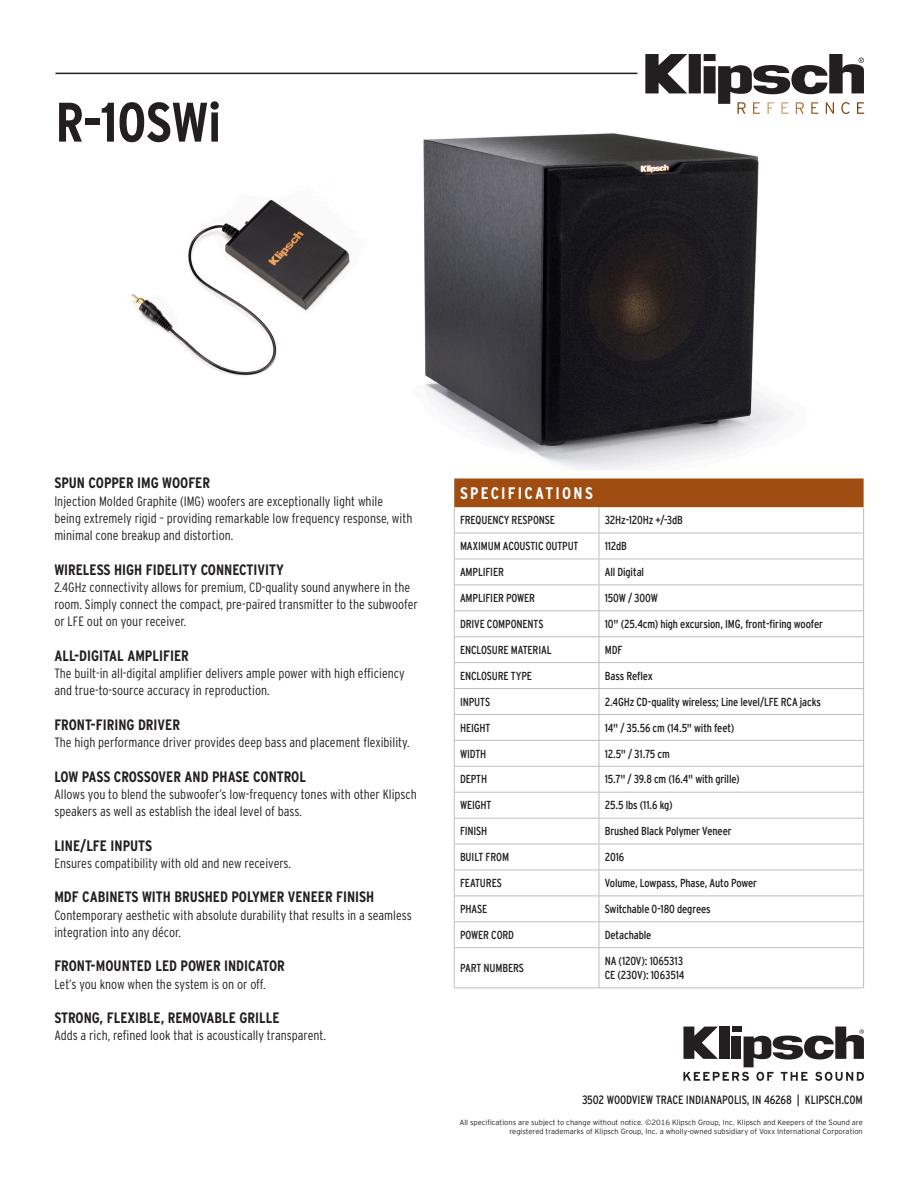
<style>
.page{position:relative;width:918px;height:1188px;background:#fff}
.page>*{position:absolute;margin:0;border:0;box-sizing:border-box;transform-origin:0 0}
.Serie_-_Black_Left{font:700 condensed 55.5px "Interstate";letter-spacing:-.01em;color:#231f20}
.Spec___Bold{font:700 condensed 16.65px "Interstate";letter-spacing:.135em;color:#fff}
.t1{font:700 condensed 15px "Interstate";color:#231f20}
.t2{font:300 condensed 13.5px/17.2px "Interstate";color:#231f20}
.t3{font:condensed 12px "Interstate";letter-spacing:-.005em;color:#231f20}
.Spec___Bold-2{font:condensed 11.55px "Interstate";letter-spacing:-.01em;color:#231f20}
.t4{font:300 7.5px/9px "Interstate";color:#231f20;text-align:right}
</style>
<div class="page">
<img style="left:423px;top:133px;width:361px;height:381px">
<hr style="left:56px;top:73px;width:581px;height:1px;background:#231f20">
<svg style="left:683px;top:1027px;width:181px;height:54px"></svg>
<svg style="left:645px;top:54px;width:219px;height:60px"></svg>
<svg style="left:600px;top:948px;width:263px;height:40px"></svg>
<hr style="left:454px;top:948px;width:1px;height:40px;background:#bcbdc0">
<hr style="left:599px;top:948px;width:1px;height:40px;background:#bcbdc0">
<hr style="left:863px;top:948px;width:1px;height:40px;background:#bcbdc0">
<hr style="left:454px;top:947px;width:145px;height:1px;background:#bcbdc0">
<hr style="left:599px;top:947px;width:265px;height:1px;background:#bcbdc0">
<hr style="left:454px;top:988px;width:145px;height:1px;background:#bcbdc0">
<hr style="left:599px;top:988px;width:265px;height:1px;background:#bcbdc0">
<svg style="left:454px;top:478px;width:410px;height:469px"></svg>
<hr style="left:599px;top:559px;width:265px;height:1px;background:#bcbdc0">
<img style="left:131px;top:199px;width:219px;height:177px">
<p class="Serie_-_Black_Left" style="left:56px;top:91px;width:167px">R-10SWi</p>
<p class="t1" style="left:54px;top:475px;width:157px">SPUN COPPER IMG WOOFER</p>
<p class="t2" style="left:54px;top:492px;width:360px">Injection Molded Graphite (IMG) woofers are exceptionally light while being extremely rigid – providing remarkable low frequency response, with minimal cone breakup and distortion.</p>
<p class="t1" style="left:54px;top:561px;width:231px">WIRELESS HIGH FIDELITY CONNECTIVITY</p>
<p class="t2" style="left:54px;top:578px;width:365px">2.4GHz connectivity allows for premium, CD-quality sound anywhere in the room. Simply connect the compact, pre-paired transmitter to the subwoofer or LFE out on your receiver.</p>
<p class="t1" style="left:54px;top:647px;width:136px">ALL-DIGITAL AMPLIFIER</p>
<p class="t2" style="left:54px;top:665px;width:352px">The built-in all-digital amplifier delivers ample power with high efficiency and true-to-source accuracy in reproduction.</p>
<p class="t1" style="left:54px;top:716px;width:127px">FRONT-FIRING DRIVER</p>
<p class="t2" style="left:54px;top:734px;width:357px">The high performance driver provides deep bass and placement flexibility.</p>
<p class="t1" style="left:54px;top:768px;width:253px">LOW PASS CROSSOVER AND PHASE CONTROL</p>
<p class="t2" style="left:54px;top:785px;width:364px">Allows you to blend the subwoofer’s low-frequency tones with other Klipsch speakers as well as establish the ideal level of bass.</p>
<p class="t1" style="left:54px;top:837px;width:99px">LINE/LFE INPUTS</p>
<p class="t2" style="left:54px;top:854px;width:238px">Ensures compatibility with old and new receivers.</p>
<p class="t1" style="left:54px;top:889px;width:322px">MDF CABINETS WITH BRUSHED POLYMER VENEER FINISH</p>
<p class="t2" style="left:54px;top:906px;width:359px">Contemporary aesthetic with absolute durability that results in a seamless integration into any décor.</p>
<p class="t1" style="left:54px;top:958px;width:232px">FRONT-MOUNTED LED POWER INDICATOR</p>
<p class="t2" style="left:54px;top:975px;width:213px">Let’s you know when the system is on or off.</p>
<p class="t1" style="left:54px;top:1009px;width:227px">STRONG, FLEXIBLE, REMOVABLE GRILLE</p>
<p class="t2" style="left:54px;top:1027px;width:273px">Adds a rich, refined look that is acoustically transparent.</p>
<p class="Spec___Bold" style="left:460px;top:484px;width:134px">SPECIFICATIONS</p>
<p class="Spec___Bold-2" style="left:460px;top:514px;width:97px">FREQUENCY RESPONSE</p>
<p class="Spec___Bold-2" style="left:605px;top:514px;width:80px">32Hz-120Hz +/-3dB</p>
<p class="Spec___Bold-2" style="left:460px;top:540px;width:120px">MAXIMUM ACOUSTIC OUTPUT</p>
<p class="Spec___Bold-2" style="left:605px;top:540px;width:24px">112dB</p>
<p class="Spec___Bold-2" style="left:460px;top:566px;width:45px">AMPLIFIER</p>
<p class="Spec___Bold-2" style="left:605px;top:566px;width:41px">All Digital</p>
<p class="Spec___Bold-2" style="left:460px;top:592px;width:77px">AMPLIFIER POWER</p>
<p class="Spec___Bold-2" style="left:605px;top:592px;width:55px">150W / 300W</p>
<p class="Spec___Bold-2" style="left:460px;top:617px;width:85px">DRIVE COMPONENTS</p>
<p class="Spec___Bold-2" style="left:605px;top:617px;width:220px">10" (25.4cm) high excursion, IMG, front-firing woofer</p>
<p class="Spec___Bold-2" style="left:460px;top:643px;width:93px">ENCLOSURE MATERIAL</p>
<p class="Spec___Bold-2" style="left:605px;top:643px;width:19px">MDF</p>
<p class="Spec___Bold-2" style="left:460px;top:669px;width:74px">ENCLOSURE TYPE</p>
<p class="Spec___Bold-2" style="left:605px;top:669px;width:50px">Bass Reflex</p>
<p class="Spec___Bold-2" style="left:460px;top:695px;width:32px">INPUTS</p>
<p class="Spec___Bold-2" style="left:605px;top:695px;width:218px">2.4GHz CD-quality wireless; Line level/LFE RCA jacks</p>
<p class="Spec___Bold-2" style="left:460px;top:721px;width:32px">HEIGHT</p>
<p class="Spec___Bold-2" style="left:605px;top:721px;width:131px">14" / 35.56 cm (14.5" with feet)</p>
<p class="Spec___Bold-2" style="left:460px;top:747px;width:28px">WIDTH</p>
<p class="Spec___Bold-2" style="left:605px;top:747px;width:67px">12.5" / 31.75 cm</p>
<p class="Spec___Bold-2" style="left:460px;top:773px;width:29px">DEPTH</p>
<p class="Spec___Bold-2" style="left:605px;top:773px;width:136px">15.7" / 39.8 cm (16.4" with grille)</p>
<p class="Spec___Bold-2" style="left:460px;top:799px;width:33px">WEIGHT</p>
<p class="Spec___Bold-2" style="left:605px;top:799px;width:70px">25.5 lbs (11.6 kg)</p>
<p class="Spec___Bold-2" style="left:460px;top:825px;width:29px">FINISH</p>
<p class="Spec___Bold-2" style="left:605px;top:825px;width:128px">Brushed Black Polymer Veneer</p>
<p class="Spec___Bold-2" style="left:460px;top:851px;width:51px">BUILT FROM</p>
<p class="Spec___Bold-2" style="left:605px;top:851px;width:21px">2016</p>
<p class="Spec___Bold-2" style="left:460px;top:877px;width:44px">FEATURES</p>
<p class="Spec___Bold-2" style="left:605px;top:877px;width:154px">Volume, Lowpass, Phase, Auto Power</p>
<p class="Spec___Bold-2" style="left:460px;top:903px;width:29px">PHASE</p>
<p class="Spec___Bold-2" style="left:605px;top:903px;width:108px">Switchable 0-180 degrees</p>
<p class="Spec___Bold-2" style="left:460px;top:928px;width:56px">POWER CORD</p>
<p class="Spec___Bold-2" style="left:605px;top:928px;width:48px">Detachable</p>
<p class="Spec___Bold-2" style="left:460px;top:961px;width:66px">PART NUMBERS</p>
<p class="Spec___Bold-2" style="left:605px;top:954px;width:80px">NA (120V): 1065313</p>
<p class="Spec___Bold-2" style="left:605px;top:969px;width:81px">CE (230V): 1063514</p>
<p class="t3" style="left:582px;top:1093px;width:282px">3502 WOODVIEW TRACE INDIANAPOLIS, IN 46268 | KLIPSCH.COM</p>
<p class="t4" style="left:459px;top:1118px;width:405px">All specifications are subject to change without notice. ©2016 Klipsch Group, Inc. Klipsch and Keepers of the Sound are registered trademarks of Klipsch Group, Inc. a wholly-owned subsidiary of Voxx International Corporation</p>
</div>
